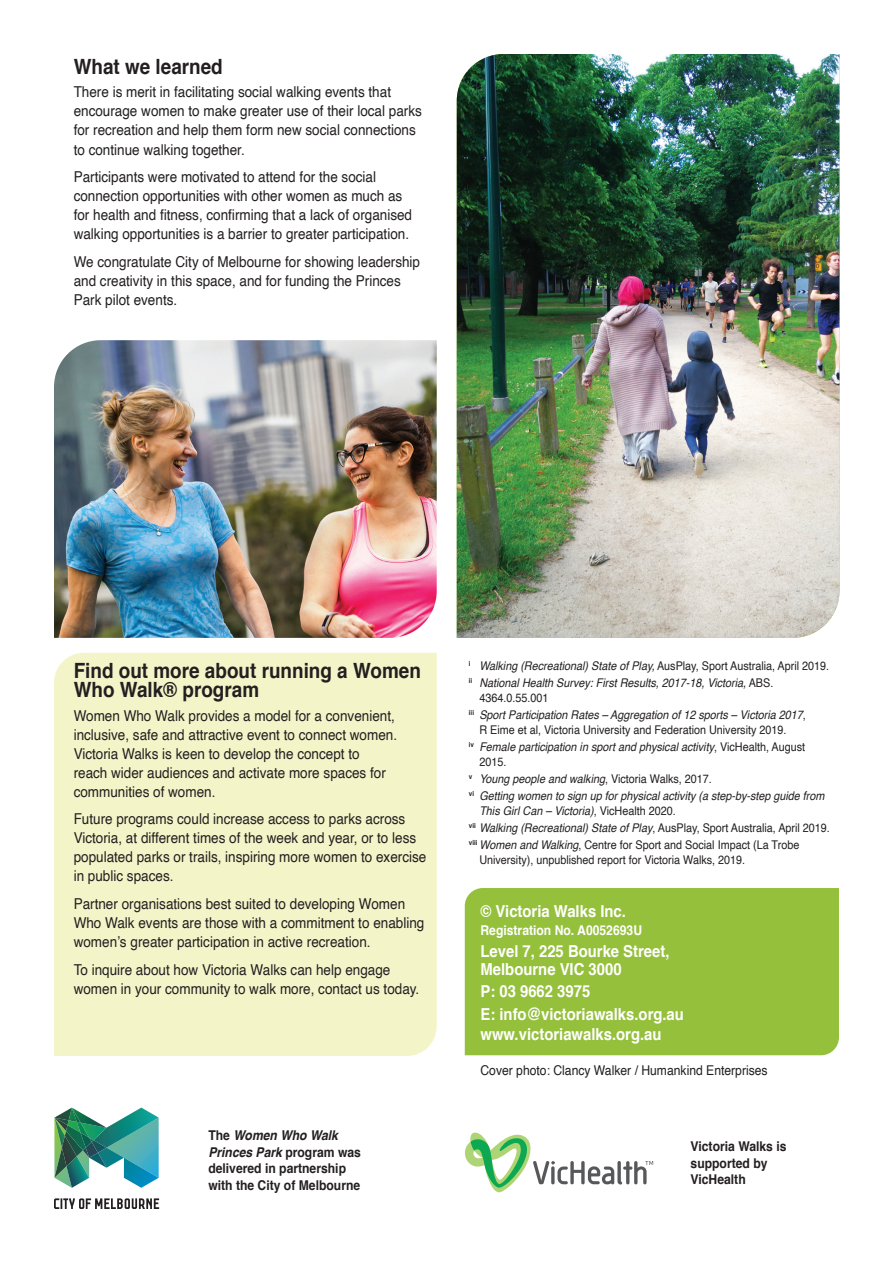
<style>
.page{position:relative;width:893px;height:1263px;background:#fff}
.page>*{position:absolute;margin:0;border:0;box-sizing:border-box;transform-origin:0 0}
.t1{font:700 21px/19px "Helvetica";color:#231f20;scale:.9 1}
.t2{font:700 16.5px/18px "Helvetica";color:#fff;scale:.9 1}
.t3{font:15px/19px "Helvetica";color:#231f20;scale:.9 1}
.t4{font:700 13.5px/16.5px "Helvetica";color:#231f20;scale:.9 1}
.t5{font:13.5px "Helvetica";color:#231f20;scale:.9 1}
.t6{font:700 13.5px "Helvetica";color:#fff;scale:.9 1}
.t7{font:12px/17.1px "Helvetica";color:#231f20;scale:.9 1}
.t8{font:italic 12px/17.1px "Helvetica";color:#231f20;scale:.9 1}
.s1{font-style:italic}
.s2{font-style:normal}
</style>
<div class="page">
<div style="left:54px;top:653px;width:383px;height:403px;background:#f3f5c9"></div>
<div style="left:465px;top:888px;width:374px;height:167px;background:#95c03c"></div>
<svg style="left:465px;top:1132px;width:188px;height:61px"></svg>
<img style="left:457px;top:54px;width:382px;height:584px">
<img style="left:54px;top:1107px;width:105px;height:81px">
<img style="left:54px;top:1107px;width:18px;height:13px">
<img style="left:72px;top:1107px;width:9px;height:16px">
<svg style="left:54px;top:1198px;width:105px;height:11px"></svg>
<img style="left:54px;top:340px;width:383px;height:298px">
<h1 class="t1" style="left:74px;top:57px;width:167px">What we learned</h1>
<p class="t3" style="left:74px;top:83px;width:388px">There is merit in facilitating social walking events that encourage women to make greater use of their local parks for recreation and help them form new social connections to continue walking together.</p>
<p class="t3" style="left:74px;top:168px;width:378px">Participants were motivated to attend for the social connection opportunities with other women as much as for health and fitness, confirming that a lack of organised walking opportunities is a barrier to greater participation.</p>
<p class="t3" style="left:74px;top:252px;width:386px">We congratulate City of Melbourne for showing leadership and creativity in this space, and for funding the Princes<br>Park pilot events.</p>
<h1 class="t1" style="left:74px;top:661px;width:387px">Find out more about running a Women<br>Who Walk® program</h1>
<p class="t3" style="left:74px;top:706px;width:361px">Women Who Walk provides a model for a convenient, inclusive, safe and attractive event to connect women.<br>Victoria Walks is keen to develop the concept to reach wider audiences and activate more spaces for communities of women.</p>
<p class="t3" style="left:74px;top:810px;width:393px">Future programs could increase access to parks across Victoria, at different times of the week and year, or to less populated parks or trails, inspiring more women to exercise in public spaces.</p>
<p class="t3" style="left:74px;top:895px;width:391px">Partner organisations best suited to developing Women<br>Who Walk events are those with a commitment to enabling women’s greater participation in active recreation.</p>
<p class="t3" style="left:74px;top:960px;width:386px">To inquire about how Victoria Walks can help engage women in your community to walk more, contact us today.</p>
<p class="t4" style="left:208px;top:1127px;width:171px">The <span class="s1">Women Who Walk<br>Princes Park</span> program was delivered in partnership with the City of Melbourne</p>
<p class="t8" style="left:469px;top:657px;width:402px"><sup>i</sup> Walking (Recreational) State of Play, <span class="s2">AusPlay, Sport Australia, April 2019. </span><sup>ii</sup> National Health Survey: First Results, 2017-18, Victoria, <span class="s2">ABS.</span></p>
<p class="t8" style="left:469px;top:689px;width:376px;text-indent:10px"><span class="s2">4364.0.55.001<br></span><sup>iii</sup> Sport Participation Rates – Aggregation of 12 sports – Victoria 2017<span class="s2">,</span></p>
<p class="t7" style="left:469px;top:721px;width:375px;text-indent:10px">R Eime et al, Victoria University and Federation University 2019.<br><sup>iv</sup> <span class="s1">Female participation in sport and physical activity</span>, VicHealth, August</p>
<p class="t8" style="left:469px;top:753px;width:397px;text-indent:10px"><span class="s2">2015.<br></span><sup>v</sup> Young people and walking<span class="s2">, Victoria Walks, 2017.<br></span><sup>vi</sup> Getting women to sign up for physical activity (a step-by-step guide from</p>
<p class="t7" style="left:469px;top:803px;width:403px;text-indent:10px"><span class="s1">This Girl Can – Victoria)</span>, VicHealth 2020.<br><sup>vii</sup> <span class="s1">Walking (Recreational) State of Play</span>, AusPlay, Sport Australia, April 2019. <sup>viii</sup> <span class="s1">Women and Walking</span>, Centre for Sport and Social Impact (La Trobe</p>
<p class="t7" style="left:479px;top:852px;width:297px">University), unpublished report for Victoria Walks, 2019.</p>
<p class="t2" style="left:480px;top:902px;width:163px">© Victoria Walks Inc.</p>
<p class="t6" style="left:480px;top:919px;width:181px">Registration No. A0052693U</p>
<p class="t2" style="left:480px;top:942px;width:212px">Level 7, 225 Bourke Street,<br>Melbourne VIC 3000</p>
<p class="t2" style="left:480px;top:980px;width:228px;line-height:22.2px">P: 03 9662 3975<br>E: info@victoriawalks.org.au</p>
<p class="t2" style="left:480px;top:1026px;width:203px">www.victoriawalks.org.au</p>
<p class="t5" style="left:480px;top:1060px;width:321px">Cover photo: Clancy Walker / Humankind Enterprises</p>
<p class="t4" style="left:691px;top:1138px;width:108px">Victoria Walks is supported by<br>VicHealth</p>
</div>
